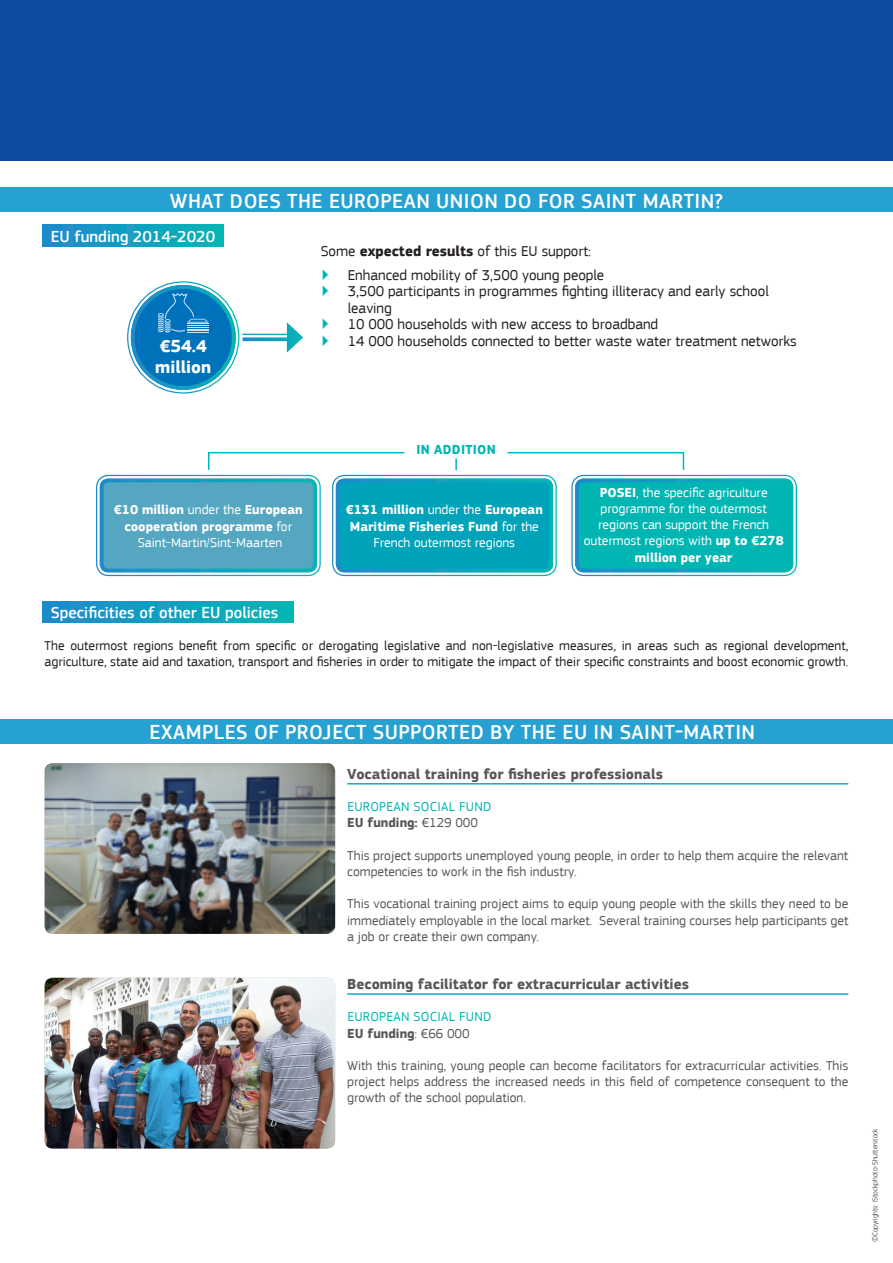
<style>
.page{position:relative;width:893px;height:1263px;background:#fff}
.page>*{position:absolute;margin:0;border:0;box-sizing:border-box;transform-origin:0 0}
.Lieu{font:500 21px "EC Square Sans Pro";letter-spacing:.02em;color:#fff}
.t1{font:700 18px/21.6px "EC Square Sans Pro";color:#fff}
.t2{font:500 16.5px "EC Square Sans Pro";color:#fff}
.t3{font:15px/16.5px "EC Square Sans Pro";color:#231f20}
.t4{font:700 15px "EC Square Sans Pro";color:#57585a}
.t5{font:13.5px/16.2px "EC Square Sans Pro";color:#57585a;text-align:justify}
.t6{font:13.5px/16.2px "EC Square Sans Pro";color:#231f20}
.t7{font:13.5px/16.2px "EC Square Sans Pro";color:#fff;text-align:center}
.t8{font:700 13.5px/16.2px "EC Square Sans Pro";color:#fff;text-align:center}
.t9{font:13.5px "EC Square Sans Pro";letter-spacing:.02em;color:#00b6b3}
.t10{font:700 13.5px "EC Square Sans Pro";color:#57585a}
.t11{font:700 13.5px "EC Square Sans Pro";letter-spacing:.02em;color:#00b6b3}
.t12{font:300 7.5px "EC Square Sans Pro";color:#231f20}
.s1{font-weight:700}
.s2{color:#00b6b3}
.s3{font-weight:400}
</style>
<div class="page">
<div style="left:336px;top:479px;width:217px;height:93px;background:#00a3ba;border-radius:9px"></div>
<div style="left:332px;top:475px;width:225px;height:101px;border:1px solid #fff;border-radius:12px"></div>
<div style="left:336px;top:479px;width:217px;height:93px;border:4px solid #fff;border-radius:7px"></div>
<div style="left:575px;top:479px;width:218px;height:93px;background:#00b6b3;border-radius:9px"></div>
<div style="left:571px;top:475px;width:226px;height:101px;border:1px solid #fff;border-radius:12px"></div>
<div style="left:575px;top:479px;width:218px;height:93px;border:4px solid #fff;border-radius:7px"></div>
<div style="left:100px;top:479px;width:217px;height:93px;background:#55a7c1;border-radius:9px"></div>
<div style="left:96px;top:475px;width:225px;height:101px;border:1px solid #fff;border-radius:12px"></div>
<div style="left:100px;top:479px;width:217px;height:93px;border:4px solid #fff;border-radius:7px"></div>
<div style="left:42px;top:225px;width:182px;height:21px;background:linear-gradient(to right,#1f8acb,#05b6b4)"></div>
<svg style="left:208px;top:451px;width:197px;height:19px"></svg>
<svg style="left:243px;top:337px;width:44px;height:4px"></svg>
<svg style="left:287px;top:322px;width:16px;height:31px"></svg>
<svg style="left:455px;top:458px;width:2px;height:12px"></svg>
<svg style="left:507px;top:451px;width:178px;height:19px"></svg>
<div style="left:131px;top:285px;width:105px;height:105px;background:#0072bc;border-radius:50%"></div>
<div style="left:131px;top:285px;width:105px;height:105px;border:4px solid #fff;border-radius:50%"></div>
<svg style="left:158px;top:293px;width:51px;height:40px"></svg>
<div style="left:42px;top:601px;width:251px;height:22px;background:linear-gradient(to right,#1f8acc,#05b6b4)"></div>
<div style="left:0;top:0;width:893px;height:160px;background:#0d4da1"></div>
<hr style="left:347px;top:783px;width:501px;height:1px;background:#00b3cb">
<hr style="left:347px;top:993px;width:501px;height:2px;background:#00b3cb">
<img style="left:45px;top:763px;width:290px;height:171px">
<img style="left:45px;top:978px;width:290px;height:170px">
<div style="left:0;top:187px;width:893px;height:25px;background:#26a1d2"></div>
<div style="left:0;top:719px;width:893px;height:25px;background:#26a1d2"></div>
<p class="Lieu" style="left:170px;top:189px;width:555px">WHAT DOES THE EUROPEAN UNION DO FOR SAINT MARTIN?</p>
<p class="t2" style="left:51px;top:227px;width:166px">EU funding 2014-2020</p>
<p class="t1" style="left:155px;top:335px;width:57px">€54.4 million</p>
<p class="t3" style="left:321px;top:243px;width:272px">Some <span class="s1">expected results</span> of this EU support:</p>
<p class="t3" style="left:321px;top:267px;width:285px"><span class="s2">▶</span> Enhanced mobility of 3,500 young people</p>
<p class="t3" style="left:348px;top:283px;width:423px;text-indent:-27px"><span class="s2">▶</span> 3,500 participants in programmes fighting illiteracy and early school leaving</p>
<p class="t3" style="left:321px;top:316px;width:339px"><span class="s2">▶</span> 10 000 households with new access to broadband</p>
<p class="t3" style="left:321px;top:333px;width:478px"><span class="s2">▶</span> 14 000 households connected to better waste water treatment networks</p>
<p class="t8" style="left:114px;top:502px;width:190px">€10 million <span class="s3">under the</span> European cooperation programme <span class="s3">for</span></p>
<p class="t7" style="left:138px;top:534px;width:146px">Saint-Martin/Sint-Maarten</p>
<p class="t2" style="left:51px;top:603px;width:229px">Specificities of other EU policies</p>
<p class="t11" style="left:416px;top:442px;width:81px">IN ADDITION</p>
<p class="t8" style="left:346px;top:502px;width:199px">€131 million <span class="s3">under the</span> European<br>Maritime Fisheries Fund <span class="s3">for the<br>French outermost regions</span></p>
<p class="t7" style="left:584px;top:484px;width:202px"><span class="s1">POSEI</span>, the specific agriculture programme for the outermost regions can support the French outermost regions with <span class="s1">up to €278 million per year</span></p>
<p class="t6" style="left:45px;top:637px;width:805px">The outermost regions benefit from specific or derogating legislative and non-legislative measures, in areas such as regional development, agriculture, state aid and taxation, transport and fisheries in order to mitigate the impact of their specific constraints and boost economic growth.</p>
<p class="Lieu" style="left:150px;top:720px;width:607px">EXAMPLES OF PROJECT SUPPORTED BY THE EU IN SAINT-MARTIN</p>
<p class="t4" style="left:347px;top:765px;width:317px">Vocational training for fisheries professionals</p>
<p class="t9" style="left:347px;top:799px;width:146px">EUROPEAN SOCIAL FUND</p>
<p class="t10" style="left:347px;top:815px;width:132px">EU funding: <span class="s3">€129 000</span></p>
<p class="t5" style="left:347px;top:847px;width:502px">This project supports unemployed young people, in order to help them acquire the relevant competencies to work in the fish industry.</p>
<p class="t5" style="left:347px;top:896px;width:503px">This vocational training project aims to equip young people with the skills they need to be immediately employable in the local market. Several training courses help participants get a job or create their own company.</p>
<p class="t4" style="left:347px;top:975px;width:343px">Becoming facilitator for extracurricular activities</p>
<p class="t9" style="left:347px;top:1009px;width:146px">EUROPEAN SOCIAL FUND</p>
<p class="t10" style="left:347px;top:1025px;width:124px">EU funding<span class="s3">: €66 000</span></p>
<p class="t5" style="left:347px;top:1057px;width:503px">With this training, young people can become facilitators for extracurricular activities. This project helps address the increased needs in this field of competence consequent to the growth of the school population.</p>
<p class="t12" style="left:870px;top:1242px;width:115px;rotate:-90deg">©Copyrights: iStockphoto-Shutterstock</p>
</div>
